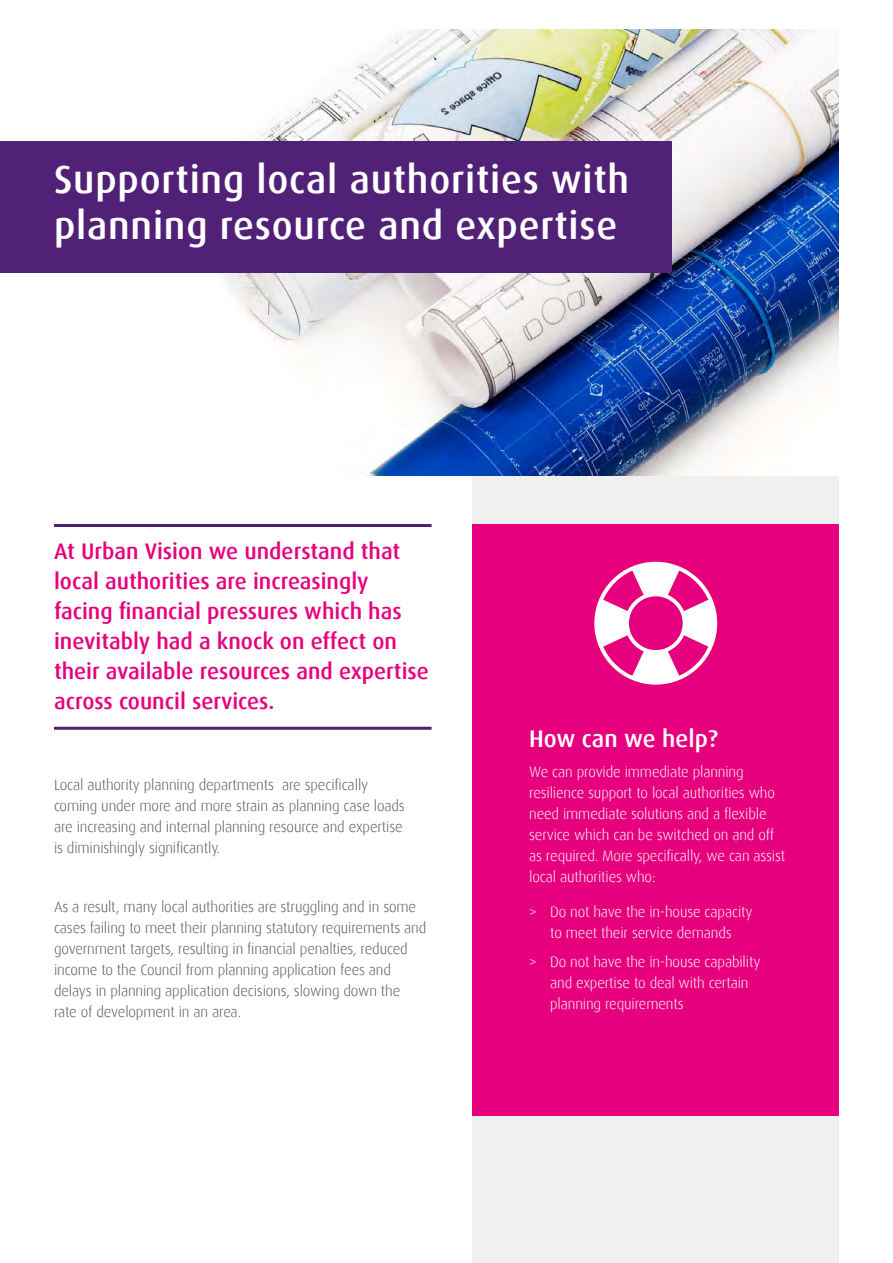
<style>
.page{position:relative;width:893px;height:1263px;background:#fff}
.page>*{position:absolute;margin:0;border:0;box-sizing:border-box;transform-origin:0 0}
.t1{font:500 39px/46.5px "Dax";letter-spacing:.02em;color:#fff}
.t2{font:500 24px "Dax";color:#fff}
.t3{font:500 22.5px/30px "Dax";color:#e6007d}
.t4{font:300 15px/21px "Dax";letter-spacing:-.01em;color:#575756}
.t5{font:300 15px/21px "Dax";letter-spacing:-.01em;color:#fff}
</style>
<div class="page">
<div style="left:473px;top:476px;width:366px;height:787px;background:#f1f0f0"></div>
<div style="left:473px;top:524px;width:366px;height:592px;background:#e6007d"></div>
<img style="left:54px;top:30px;width:784px;height:446px">
<div style="left:0;top:141px;width:672px;height:131px;background:#512178"></div>
<hr style="left:54px;top:524px;width:378px;height:3px;background:#512178">
<hr style="left:54px;top:727px;width:378px;height:3px;background:#512178">
<svg style="left:594px;top:562px;width:123px;height:123px"></svg>
<h1 class="t1" style="left:54px;top:156px;width:577px">Supporting local authorities with planning resource and expertise</h1>
<h3 class="t3" style="left:54px;top:536px;width:376px">At Urban Vision we understand that local authorities are increasingly facing financial pressures which has inevitably had a knock on effect on their available resources and expertise across council services.</h3>
<p class="t4" style="left:54px;top:774px;width:352px">Local authority planning departments are specifically coming under more and more strain as planning case loads are increasing and internal planning resource and expertise is diminishingly significantly.</p>
<p class="t4" style="left:54px;top:896px;width:374px">As a result, many local authorities are struggling and in some cases failing to meet their planning statutory requirements and government targets, resulting in financial penalties, reduced income to the Council from planning application fees and delays in planning application decisions, slowing down the rate of development in an area.</p>
<h2 class="t2" style="left:529px;top:725px;width:190px">How can we help?</h2>
<p class="t5" style="left:529px;top:761px;width:258px">We can provide immediate planning resilience support to local authorities who need immediate solutions and a flexible service which can be switched on and off as required. More specifically, we can assist local authorities who:</p>
<p class="t5" style="left:529px;top:901px;width:225px;text-align:center">&gt; Do not have the in-house capacity to meet their service demands</p>
<p class="t5" style="left:550px;top:951px;width:212px;text-indent:-21px">&gt; Do not have the in-house capability and expertise to deal with certain planning requirements</p>
</div>
